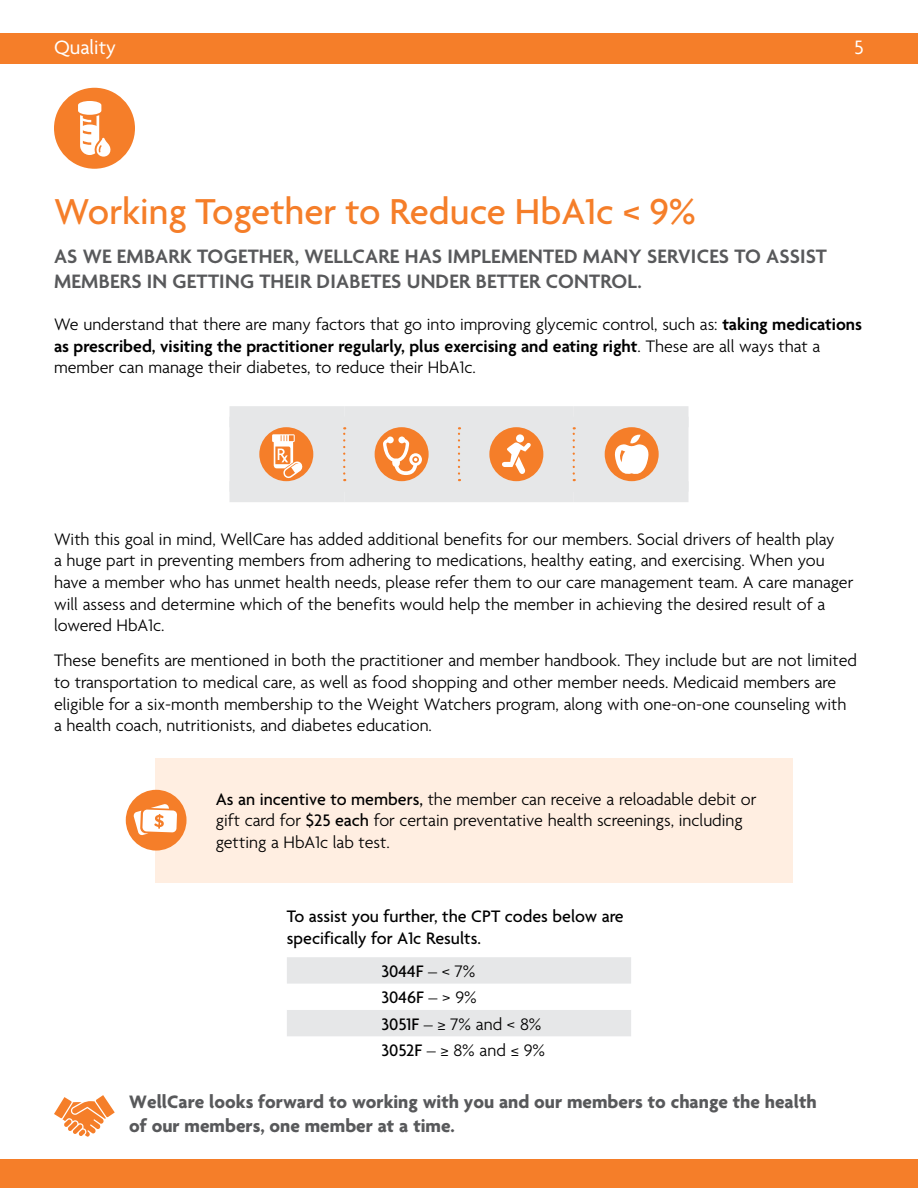
<style>
.page{position:relative;width:918px;height:1188px;background:#fff}
.page>*{position:absolute;margin:0;border:0;box-sizing:border-box;transform-origin:0 0}
.t1{font:500 39px "Agenda";color:#f57e29}
.t2{font:600 21px/25.2px "Agenda";letter-spacing:.01em;color:#58595b}
.t3{font:21px "Agenda";color:#fff}
.t4{font:700 19.5px/23.4px "Agenda";color:#58595b}
.t5{font:300 18px/21.6px "Agenda";color:#000}
.t6{font:500 18px/21.6px "Agenda";color:#000}
.s1{font-weight:600}
.s2{font-weight:500}
</style>
<div class="page">
<div style="left:0;top:33px;width:918px;height:31px;background:#f57e29"></div>
<div style="left:0;top:1159px;width:918px;height:29px;background:#f57e29"></div>
<div style="left:54px;top:88px;width:81px;height:81px;background:#f57e29;border-radius:50%"></div>
<svg style="left:78px;top:101px;width:33px;height:56px"></svg>
<div style="left:230px;top:406px;width:114px;height:21px;background:#e6e7e8"></div>
<div style="left:344px;top:406px;width:115px;height:21px;background:#e6e7e8"></div>
<div style="left:459px;top:406px;width:115px;height:21px;background:#e6e7e8"></div>
<div style="left:574px;top:406px;width:114px;height:21px;background:#e6e7e8"></div>
<div style="left:230px;top:481px;width:114px;height:21px;background:#e6e7e8"></div>
<div style="left:344px;top:481px;width:115px;height:21px;background:#e6e7e8"></div>
<div style="left:459px;top:481px;width:115px;height:21px;background:#e6e7e8"></div>
<div style="left:574px;top:481px;width:114px;height:21px;background:#e6e7e8"></div>
<svg style="left:230px;top:427px;width:458px;height:55px"></svg>
<svg style="left:287px;top:957px;width:344px;height:79px"></svg>
<svg style="left:54px;top:1095px;width:61px;height:42px"></svg>
<div style="left:155px;top:758px;width:637px;height:124px;background:#ffeee1"></div>
<div style="left:126px;top:790px;width:61px;height:61px;background:#f57e29;border-radius:50%"></div>
<svg style="left:133px;top:804px;width:44px;height:31px"></svg>
<p class="t3" style="left:54px;top:36px;width:63px">Quality</p>
<p class="t3" style="left:854px;top:36px;width:11px">5</p>
<h1 class="t1" style="left:54px;top:191px;width:644px">Working Together to Reduce HbA1c &lt; 9%</h1>
<p class="t2" style="left:54px;top:245px;width:774px">AS WE EMBARK TOGETHER, WELLCARE HAS IMPLEMENTED MANY SERVICES TO ASSIST<br>MEMBERS IN GETTING THEIR DIABETES UNDER BETTER CONTROL.</p>
<p class="t5" style="left:54px;top:315px;width:810px">We understand that there are many factors that go into improving glycemic control, such as: <span class="s1">taking medications as prescribed, visiting the practitioner regularly, plus exercising and eating right</span>. These are all ways that a member can manage their diabetes, to reduce their HbA1c.</p>
<p class="t5" style="left:54px;top:529px;width:801px">With this goal in mind, WellCare has added additional benefits for our members. Social drivers of health play<br>a huge part in preventing members from adhering to medications, healthy eating, and exercising. When you have a member who has unmet health needs, please refer them to our care management team. A care manager will assess and determine which of the benefits would help the member in achieving the desired result of a lowered HbA1c.</p>
<p class="t5" style="left:54px;top:651px;width:805px">These benefits are mentioned in both the practitioner and member handbook. They include but are not limited to transportation to medical care, as well as food shopping and other member needs. Medicaid members are eligible for a six-month membership to the Weight Watchers program, along with one-on-one counseling with a health coach, nutritionists, and diabetes education.</p>
<p class="t5" style="left:216px;top:789px;width:542px"><span class="s2">As an incentive to members,</span> the member can receive a reloadable debit or gift card for <span class="s2">$25 each</span> for certain preventative health screenings, including getting a HbA1c lab test.</p>
<p class="t6" style="left:287px;top:907px;width:338px">To assist you further, the CPT codes below are specifically for A1c Results.</p>
<p class="t5" style="left:381px;top:959px;width:165px;line-height:26.4px"><span class="s2">3044F</span> – &lt; 7%<br><span class="s2">3046F</span> – &gt; 9%<br><span class="s2">3051F</span> – ≥ 7% and &lt; 8%<br><span class="s2">3052F</span> – ≥ 8% and ≤ 9%</p>
<p class="t4" style="left:129px;top:1091px;width:689px">WellCare looks forward to working with you and our members to change the health of our members, one member at a time.</p>
</div>
